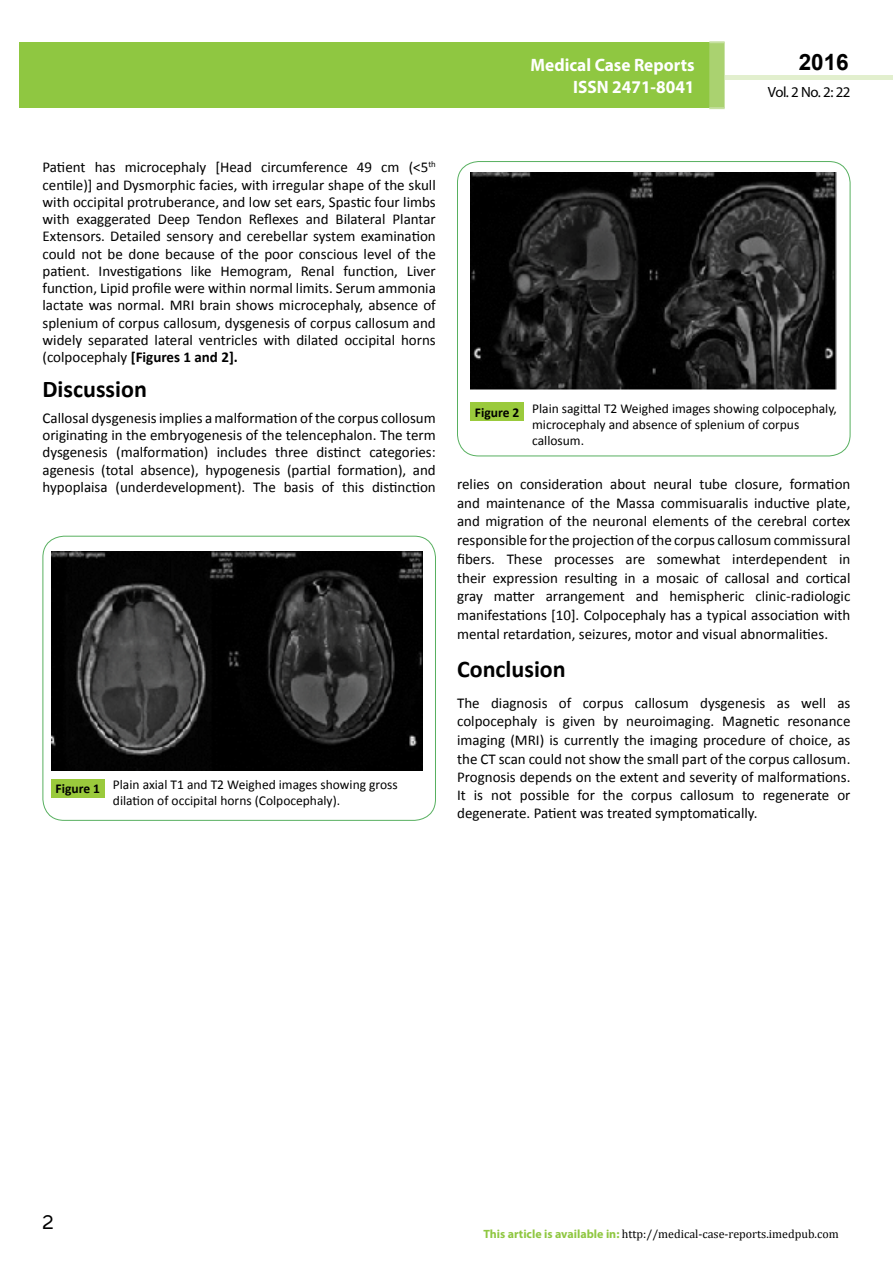
<style>
.page{position:relative;width:893px;height:1263px;background:#fff}
.page>*{position:absolute;margin:0;border:0;box-sizing:border-box;transform-origin:0 0}
.t1{font:25.5px "Tunga";color:#000}
.t2{font:700 24px "Calibri";color:#000}
.t3{font:700 22.5px "Arial";color:#000}
.t4{font:700 18px/21.6px "Myriad Pro";color:#fff;text-align:right;scale:.96 1}
.t5{font:15px/17.2px "Calibri";color:#000;text-align:justify}
.t6{font:14.85px "Myriad Pro";letter-spacing:-.03em;color:#000}
.t7{font:13.5px/16.2px "Calibri";color:#000}
.t8{font:700 13.5px "Calibri";color:#000}
.t9{font:12px "Cambria";color:#000}
.s1{font-weight:700}
.s2{font-family:"Myriad Pro";font-weight:700;color:#8fc741}
</style>
<div class="page">
<hr style="left:725px;top:75px;width:168px;height:4px;background:#e2efce">
<div style="left:19px;top:42px;width:690px;height:66px;background:#8fc741"></div>
<div style="left:709px;top:42px;width:16px;height:66px;background:#aad270;border:1px solid #c6e0a1"></div>
<div style="left:43px;top:536px;width:393px;height:285px;border:1px solid #58b060;border-radius:21px"></div>
<img style="left:51px;top:551px;width:371px;height:219px">
<div style="left:51px;top:779px;width:53px;height:19px;background:#9aca3c"></div>
<div style="left:457px;top:161px;width:393px;height:295px;border:1px solid #58b060;border-radius:21px"></div>
<img style="left:471px;top:173px;width:366px;height:217px">
<div style="left:471px;top:402px;width:53px;height:19px;background:#9aca3c"></div>
<p class="t4" style="left:517px;top:53px;width:198px">ARCHIVOS DE MEDICINA<br>I SN 1698-9 65</p>
<h3 class="t3" style="left:799px;top:47px;width:52px">2016</h3>
<p class="t4" style="left:531px;top:54px;width:172px">Medical Case Reports<br>ISSN 2471-8041</p>
<p class="t6" style="left:768px;top:83px;width:84px">Vol. 2 No. 2: 22</p>
<p class="t5" style="left:43px;top:159px;width:395px">Patient has microcephaly [Head circumference 49 cm (&lt;5<sup>th </sup>centile)] and Dysmorphic facies, with irregular shape of the skull with occipital protruberance, and low set ears, Spastic four limbs with exaggerated Deep Tendon Reflexes and Bilateral Plantar Extensors. Detailed sensory and cerebellar system examination could not be done because of the poor conscious level of the patient. Investigations like Hemogram, Renal function, Liver function, Lipid profile were within normal limits. Serum ammonia lactate was normal. MRI brain shows microcephaly, absence of splenium of corpus callosum, dysgenesis of corpus callosum and widely separated lateral ventricles with dilated occipital horns (colpocephaly <span class="s1">[Figures 1 and 2].</span></p>
<h2 class="t2" style="left:43px;top:374px;width:106px">Discussion</h2>
<p class="t5" style="left:43px;top:409px;width:395px">Callosal dysgenesis implies a malformation of the corpus collosum originating in the embryogenesis of the telencephalon. The term dysgenesis (malformation) includes three distinct categories: agenesis (total absence), hypogenesis (partial formation), and hypoplaisa (underdevelopment). The basis of this distinction</p>
<p class="t8" style="left:56px;top:780px;width:46px">Figure 1</p>
<p class="t7" style="left:113px;top:777px;width:286px">Plain axial T1 and T2 Weighed images showing gross dilation of occipital horns (Colpocephaly).</p>
<p class="t8" style="left:475px;top:404px;width:46px">Figure 2</p>
<p class="t7" style="left:532px;top:400px;width:306px">Plain sagittal T2 Weighed images showing colpocephaly, microcephaly and absence of splenium of corpus callosum.</p>
<p class="t5" style="left:457px;top:474px;width:395px;line-height:18.8px">relies on consideration about neural tube closure, formation and maintenance of the Massa commisuaralis inductive plate, and migration of the neuronal elements of the cerebral cortex responsible for the projection of the corpus callosum commissural fibers. These processes are somewhat interdependent in their expression resulting in a mosaic of callosal and cortical gray matter arrangement and hemispheric clinic-radiologic manifestations [10]. Colpocephaly has a typical association with mental retardation, seizures, motor and visual abnormalities.</p>
<h2 class="t2" style="left:457px;top:654px;width:110px">Conclusion</h2>
<p class="t5" style="left:457px;top:693px;width:395px;line-height:18.3px">The diagnosis of corpus callosum dysgenesis as well as colpocephaly is given by neuroimaging. Magnetic resonance imaging (MRI) is currently the imaging procedure of choice, as the CT scan could not show the small part of the corpus callosum.<br>Prognosis depends on the extent and severity of malformations.<br>It is not possible for the corpus callosum to regenerate or degenerate. Patient was treated symptomatically.</p>
<h1 class="t1" style="left:42px;top:1205px;width:13px">2</h1>
<p class="t9" style="left:483px;top:1227px;width:357px"><span class="s2">This article is available in:</span> http://medical-case-reports.imedpub.com</p>
</div>
